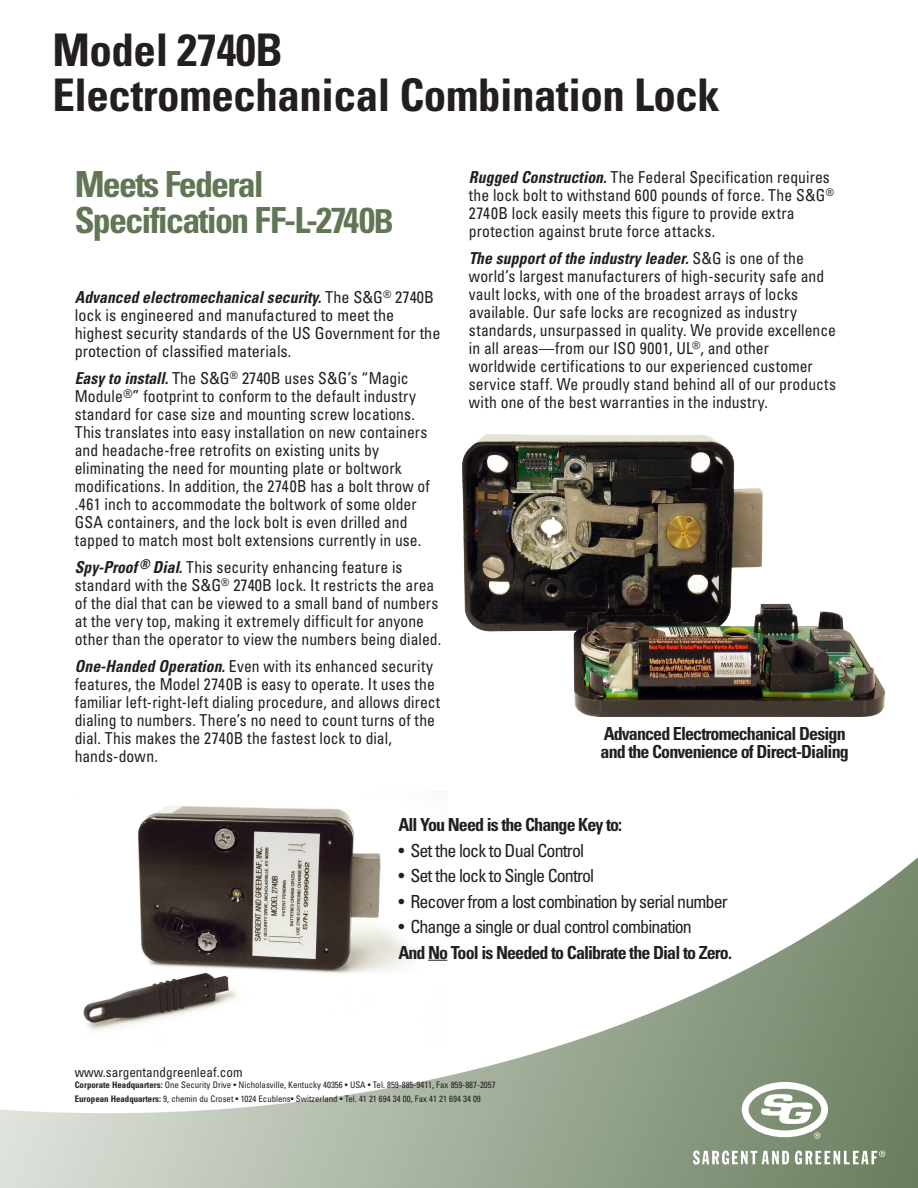
<style>
.page{position:relative;width:918px;height:1188px;background:#fff}
.page>*{position:absolute;margin:0;border:0;box-sizing:border-box;transform-origin:0 0}
.t1{font:700 condensed 45px "Univers";letter-spacing:-.01em;color:#231f20}
.main_subhead{font:700 condensed 36px/36px "Univers";letter-spacing:-.05em;color:#607654}
.bottom_subhead{font:700 condensed 18px/18px "Univers";letter-spacing:-.05em;color:#231f20}
.bottom_subhead-2{font:condensed 18px "Univers";letter-spacing:-.05em;color:#231f20}
.new_body{font:condensed 16.5px/18px "Univers";letter-spacing:.005em;color:#231f20;scale:.95 1}
.new_body-2{font:condensed 16.5px/18px "Univers";letter-spacing:.005em;color:#231f20}
.new_body-3{font:condensed 13.5px "Univers";color:#231f20}
.new_body-4{font:condensed 9px "Univers";color:#231f20}
.s1{font-size:33px}
.s2{font-weight:700;font-style:italic}
.s3{font-weight:700}
</style>
<div class="page">
<svg style="left:0;top:857px;width:918px;height:331px"></svg>
<svg style="left:693px;top:1151px;width:96px;height:14px"></svg>
<div style="left:742px;top:1082px;width:86px;height:55px;border:7px solid #fff;border-radius:50%"></div>
<svg style="left:761px;top:1094px;width:52px;height:30px"></svg>
<svg style="left:814px;top:1132px;width:6px;height:7px"></svg>
<svg style="left:795px;top:1151px;width:90px;height:14px"></svg>
<img style="left:462px;top:434px;width:423px;height:283px">
<img style="left:75px;top:806px;width:373px;height:236px">
<svg style="left:428px;top:960px;width:19px;height:1px"></svg>
<p class="t1" style="left:52px;top:23px;width:232px">Model 2740B</p>
<p class="t1" style="left:52px;top:68px;width:669px">Electromechanical Combination Lock</p>
<p class="main_subhead" style="left:75px;top:166px;width:321px">Meets Federal<br>Specification FF-L-2740<span class="s1">B</span></p>
<p class="new_body-2" style="left:75px;top:288px;width:367px"><span class="s2">Advanced electromechanical security.</span> The S&amp;G<sup>®</sup> 2740B lock is engineered and manufactured to meet the highest security standards of the US Government for the protection of classified materials.</p>
<p class="new_body-2" style="left:75px;top:369px;width:357px"><span class="s2">Easy to install.</span> The S&amp;G<sup>®</sup> 2740B uses S&amp;G’s “Magic Module<sup>®</sup>” footprint to conform to the default industry standard for case size and mounting screw locations.<br>This translates into easy installation on new containers and headache-free retrofits on existing units by eliminating the need for mounting plate or boltwork modifications. In addition, the 2740B has a bolt throw of .461 inch to accommodate the boltwork of some older GSA containers, and the lock bolt is even drilled and tapped to match most bolt extensions currently in use.</p>
<p class="new_body" style="left:75px;top:558px;width:387px"><span class="s2">Spy-Proof</span> <sup>®</sup> <span class="s2">Dial.</span> This security enhancing feature is standard with the S&amp;G<sup>®</sup> 2740B lock. It restricts the area of the dial that can be viewed to a small band of numbers at the very top, making it extremely difficult for anyone other than the operator to view the numbers being dialed.</p>
<p class="new_body" style="left:75px;top:657px;width:386px"><span class="s2">One-Handed Operation.</span> Even with its enhanced security features, the Model 2740B is easy to operate. It uses the familiar left-right-left dialing procedure, and allows direct dialing to numbers. There’s no need to count turns of the dial. This makes the 2740B the fastest lock to dial, hands-down.</p>
<p class="new_body" style="left:469px;top:167px;width:386px"><span class="s2">Rugged Construction.</span> The Federal Specification requires the lock bolt to withstand 600 pounds of force. The S&amp;G<sup>® </sup>2740B lock easily meets this figure to provide extra protection against brute force attacks.</p>
<p class="new_body" style="left:469px;top:248px;width:388px"><span class="s2">The support of the industry leader.</span> S&amp;G is one of the world’s largest manufacturers of high-security safe and vault locks, with one of the broadest arrays of locks available. Our safe locks are recognized as industry standards, unsurpassed in quality. We provide excellence in all areas—from our ISO 9001, UL<sup>®</sup>, and other worldwide certifications to our experienced customer service staff. We proudly stand behind all of our products with one of the best warranties in the industry.</p>
<p class="bottom_subhead" style="left:601px;top:724px;width:250px">Advanced Electromechanical Design and the Convenience of Direct-Dialing</p>
<p class="bottom_subhead" style="left:398px;top:815px;width:225px">All You Need is the Change Key to:</p>
<p class="bottom_subhead-2" style="left:398px;top:839px;width:187px">• Set the lock to Dual Control</p>
<p class="bottom_subhead-2" style="left:398px;top:864px;width:197px">• Set the lock to Single Control</p>
<p class="bottom_subhead-2" style="left:398px;top:890px;width:331px">• Recover from a lost combination by serial number</p>
<p class="bottom_subhead-2" style="left:398px;top:915px;width:295px">• Change a single or dual control combination</p>
<p class="bottom_subhead" style="left:398px;top:943px;width:335px">And No Tool is Needed to Calibrate the Dial to Zero.</p>
<p class="new_body-3" style="left:75px;top:1064px;width:169px">www.sargentandgreenleaf.com</p>
<p class="new_body-4" style="left:75px;top:1079px;width:422px"><span class="s3">Corporate Headquarters:</span> One Security Drive • Nicholasville, Kentucky 40356 • USA • Tel. 859-885-9411, Fax 859-887-2057</p>
<p class="new_body-4" style="left:75px;top:1093px;width:408px"><span class="s3">European Headquarters:</span> 9, chemin du Croset • 1024 Ecublens• Switzerland • Tel. 41 21 694 34 00, Fax 41 21 694 34 09</p>
</div>
